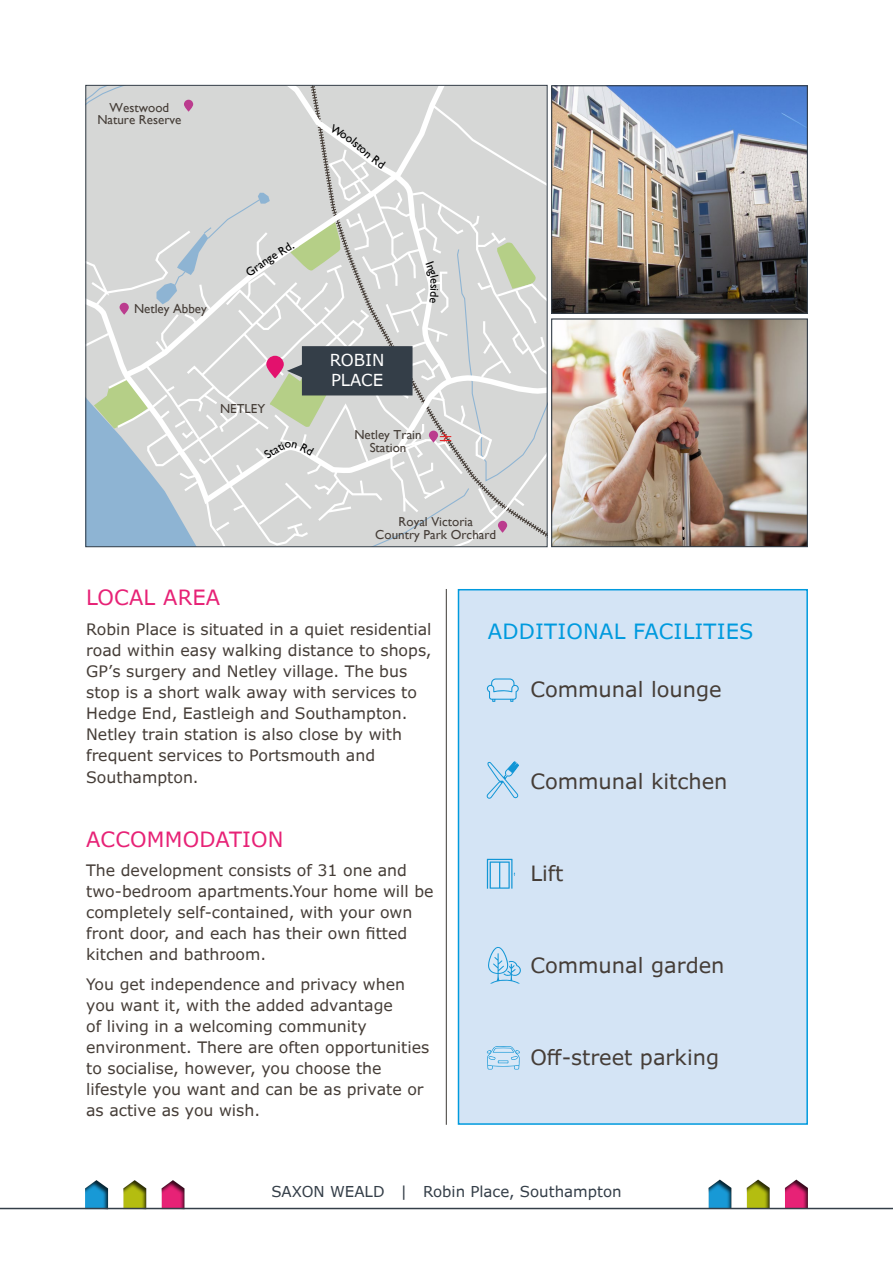
<style>
.page{position:relative;width:893px;height:1263px;background:#fff}
.page>*{position:absolute;margin:0;border:0;box-sizing:border-box;transform-origin:0 0}
.t1{font:21px "Verdana Pro";color:#453d37}
.t2{font:21px "Verdana Pro";letter-spacing:.01em;color:#e72276}
.t3{font:21px "Verdana Pro";letter-spacing:.01em;color:#009ade}
.t4{font:16.5px/19.8px "Verdana Pro";color:#fff}
.t5{font:15.75px/21px "Verdana Pro";color:#453d37}
.t6{font:15px "Verdana Pro";color:#343e48}
.t7{font:13.05px/12.6px "Gill Alt One";color:#453d37;text-align:center}
.t8{font:12px "Gill Alt One";color:#000}
.s1{font-size:13.05px}
</style>
<div class="page">
<div style="left:148px;top:1168px;width:51px;height:43px;background:#000;opacity:.75"></div>
<div style="left:110px;top:1168px;width:51px;height:43px;background:#000;opacity:.75"></div>
<div style="left:73px;top:1168px;width:49px;height:43px;background:#000;opacity:.75"></div>
<div style="left:772px;top:1168px;width:50px;height:43px;background:#000;opacity:.75"></div>
<div style="left:734px;top:1168px;width:51px;height:43px;background:#000;opacity:.75"></div>
<div style="left:696px;top:1168px;width:49px;height:43px;background:#000;opacity:.75"></div>
<hr style="left:0;top:1208px;width:893px;height:1px;background:#343e48">
<img style="left:553px;top:87px;width:253px;height:225px">
<div style="left:551px;top:85px;width:257px;height:229px;border:1px solid #343e48"></div>
<img style="left:553px;top:320px;width:253px;height:225px">
<div style="left:551px;top:318px;width:257px;height:229px;border:1px solid #343e48"></div>
<hr style="left:446px;top:589px;width:1px;height:536px;background:#3c3935">
<div style="left:458px;top:589px;width:350px;height:536px;background:#d4e4f5;border:2px solid #009ade"></div>
<svg style="left:487px;top:678px;width:32px;height:24px"></svg>
<svg style="left:488px;top:947px;width:33px;height:36px"></svg>
<svg style="left:487px;top:1046px;width:33px;height:23px"></svg>
<svg style="left:487px;top:859px;width:28px;height:30px"></svg>
<svg style="left:486px;top:761px;width:33px;height:38px"></svg>
<svg style="left:86px;top:85px;width:461px;height:462px"></svg>
<p class="t7" style="left:97px;top:101px;width:86px">Westwood<br>Nature Reserve</p>
<p class="t7" style="left:134px;top:302px;width:74px">Netley Abbey</p>
<p class="t8" style="left:268px;top:251px;width:27px;rotate:-32deg">e Rd<span class="s1">.</span></p>
<p class="t8" style="left:243px;top:267px;width:31px;rotate:-33deg">Grang</p>
<p class="t7" style="left:220px;top:402px;width:47px">NETLEY</p>
<p class="t8" style="left:360px;top:136px;width:23px;rotate:42deg">ston</p>
<p class="t8" style="left:442px;top:278px;width:21px;rotate:92deg">es di</p>
<p class="t4" style="left:330px;top:350px;width:56px">ROBIN<br>PLACE</p>
<p class="t7" style="left:354px;top:428px;width:69px">Netley Train<br>Station</p>
<p class="t7" style="left:375px;top:515px;width:122px">Royal Victoria<br>Country Park Orchard</p>
<h1 class="t2" style="left:86px;top:584px;width:136px">LOCAL AREA</h1>
<p class="t5" style="left:86px;top:618px;width:347px">Robin Place is situated in a quiet residential road within easy walking distance to shops, GP’s surgery and Netley village. The bus stop is a short walk away with services to Hedge End, Eastleigh and Southampton.<br>Netley train station is also close by with frequent services to Portsmouth and</p>
<p class="t5" style="left:86px;top:767px;width:114px">Southampton.</p>
<h1 class="t2" style="left:86px;top:825px;width:199px">ACCOMMODATION</h1>
<p class="t5" style="left:86px;top:860px;width:349px">The development consists of 31 one and two-bedroom apartments.Your home will be completely self-contained, with your own front door, and each has their own fitted kitchen and bathroom.</p>
<p class="t5" style="left:86px;top:973px;width:345px">You get independence and privacy when you want it, with the added advantage<br>of living in a welcoming community environment. There are often opportunities to socialise, however, you choose the lifestyle you want and can be as private or as active as you wish.</p>
<h1 class="t3" style="left:488px;top:618px;width:267px">ADDITIONAL FACILITIES</h1>
<h1 class="t1" style="left:530px;top:676px;width:193px">Communal lounge</h1>
<h1 class="t1" style="left:530px;top:768px;width:199px">Communal kitchen</h1>
<h1 class="t1" style="left:530px;top:860px;width:35px">Lift</h1>
<h1 class="t1" style="left:530px;top:952px;width:196px">Communal garden</h1>
<h1 class="t1" style="left:530px;top:1044px;width:190px">Off-street parking</h1>
<p class="t6" style="left:271px;top:1182px;width:352px">SAXON WEALD | Robin Place, Southampton</p>
</div>
